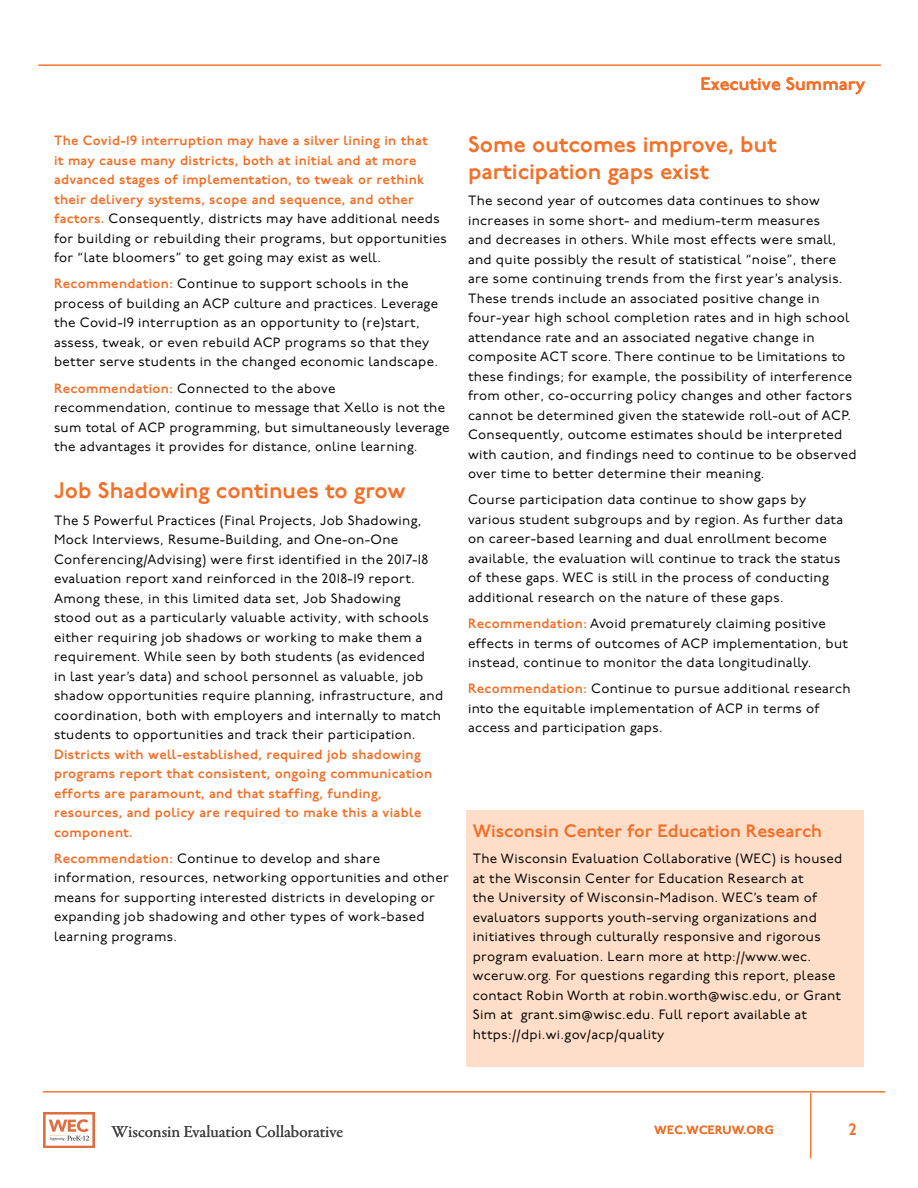
<style>
.page{position:relative;width:918px;height:1188px;background:#fff}
.page>*{position:absolute;margin:0;border:0;box-sizing:border-box;transform-origin:0 0}
.Header_3_-_Orange{font:600 22.5px/27px "P22 Underground";color:#f37029}
.Header_4_-_Orange{font:600 18px "P22 Underground";color:#f37029}
.t1{font:16.95px "Garamond Premr Pro";letter-spacing:-.005em;color:#414042}
.t2{font:600 16.5px "P22 Underground";color:#f37029}
.Body_Text_-_Black{font:13.5px/19.5px "P22 Underground";letter-spacing:.025em;color:#000}
.Body_Text_-_Black-2{font:600 13.5px/19.5px "P22 Underground";letter-spacing:.025em;color:#f37029}
.t3{font:600 11.85px "P22 Underground";letter-spacing:.04em;color:#f37029}
.s1{font-weight:400;color:#000}
.s2{font-weight:600;color:#f37029}
</style>
<div class="page">
<img style="left:43px;top:1112px;width:51px;height:36px">
<hr style="left:43px;top:1091px;width:842px;height:1px;background:#f37029">
<hr style="left:810px;top:1093px;width:1px;height:65px;background:#f37029">
<hr style="left:38px;top:65px;width:843px;height:1px;background:#f37029">
<div style="left:466px;top:810px;width:398px;height:256px;background:#fedec8"></div>
<p class="Body_Text_-_Black-2" style="left:54px;top:131px;width:394px">The Covid-19 interruption may have a silver lining in that<br>it may cause many districts, both at initial and at more advanced stages of implementation, to tweak or rethink their delivery systems, scope and sequence, and other factors. <span class="s1">Consequently, districts may have additional needs for building or rebuilding their programs, but opportunities for “late bloomers” to get going may exist as well.</span></p>
<p class="Body_Text_-_Black" style="left:54px;top:275px;width:386px"><span class="s2">Recommendation:</span> Continue to support schools in the process of building an ACP culture and practices. Leverage the Covid-19 interruption as an opportunity to (re)start, assess, tweak, or even rebuild ACP programs so that they better serve students in the changed economic landscape.</p>
<p class="Body_Text_-_Black" style="left:54px;top:379px;width:397px"><span class="s2">Recommendation:</span> Connected to the above recommendation, continue to message that Xello is not the sum total of ACP programming, but simultaneously leverage the advantages it provides for distance, online learning.</p>
<p class="Header_3_-_Orange" style="left:54px;top:478px;width:353px">Job Shadowing continues to grow</p>
<p class="Body_Text_-_Black" style="left:54px;top:511px;width:391px">The 5 Powerful Practices (Final Projects, Job Shadowing, Mock Interviews, Resume-Building, and One-on-One Conferencing/Advising) were first identified in the 2017-18 evaluation report xand reinforced in the 2018-19 report.<br>Among these, in this limited data set, Job Shadowing<br>stood out as a particularly valuable activity, with schools either requiring job shadows or working to make them a requirement. While seen by both students (as evidenced<br>in last year’s data) and school personnel as valuable, job shadow opportunities require planning, infrastructure, and coordination, both with employers and internally to match students to opportunities and track their participation.<br><span class="s2">Districts with well-established, required job shadowing programs report that consistent, ongoing communication efforts are paramount, and that staffing, funding, resources, and policy are required to make this a viable component.</span></p>
<p class="Body_Text_-_Black" style="left:54px;top:849px;width:396px"><span class="s2">Recommendation:</span> Continue to develop and share information, resources, networking opportunities and other means for supporting interested districts in developing or expanding job shadowing and other types of work-based learning programs.</p>
<h2 class="Header_4_-_Orange" style="left:700px;top:74px;width:166px">Executive Summary</h2>
<p class="Header_3_-_Orange" style="left:468px;top:132px;width:310px">Some outcomes improve, but participation gaps exist</p>
<p class="Body_Text_-_Black" style="left:468px;top:191px;width:390px">The second year of outcomes data continues to show increases in some short- and medium-term measures<br>and decreases in others. While most effects were small, and quite possibly the result of statistical “noise”, there are some continuing trends from the first year’s analysis.<br>These trends include an associated positive change in four-year high school completion rates and in high school attendance rate and an associated negative change in composite ACT score. There continue to be limitations to these findings; for example, the possibility of interference from other, co-occurring policy changes and other factors cannot be determined given the statewide roll-out of ACP.<br>Consequently, outcome estimates should be interpreted with caution, and findings need to continue to be observed over time to better determine their meaning.</p>
<p class="Body_Text_-_Black" style="left:468px;top:491px;width:377px">Course participation data continue to show gaps by various student subgroups and by region. As further data on career-based learning and dual enrollment become available, the evaluation will continue to track the status of these gaps. WEC is still in the process of conducting additional research on the nature of these gaps.</p>
<p class="Body_Text_-_Black" style="left:468px;top:614px;width:382px"><span class="s2">Recommendation:</span> Avoid prematurely claiming positive effects in terms of outcomes of ACP implementation, but instead, continue to monitor the data longitudinally.</p>
<p class="Body_Text_-_Black" style="left:468px;top:680px;width:384px"><span class="s2">Recommendation:</span> Continue to pursue additional research into the equitable implementation of ACP in terms of access and participation gaps.</p>
<p class="Header_4_-_Orange" style="left:473px;top:821px;width:351px">Wisconsin Center for Education Research</p>
<p class="Body_Text_-_Black" style="left:473px;top:849px;width:371px">The Wisconsin Evaluation Collaborative (WEC) is housed at the Wisconsin Center for Education Research at<br>the University of Wisconsin-Madison. WEC’s team of evaluators supports youth-serving organizations and initiatives through culturally responsive and rigorous program evaluation. Learn more at http://www.wec. wceruw.org. For questions regarding this report, please contact Robin Worth at robin.worth@wisc.edu, or Grant Sim at grant.sim@wisc.edu. Full report available at https://dpi.wi.gov/acp/quality</p>
<p class="t1" style="left:112px;top:1121px;width:233px">Wisconsin Evaluation Collaborative</p>
<p class="t3" style="left:655px;top:1123px;width:120px">WEC.WCERUW.ORG</p>
<p class="t2" style="left:849px;top:1120px;width:9px">2</p>
</div>
